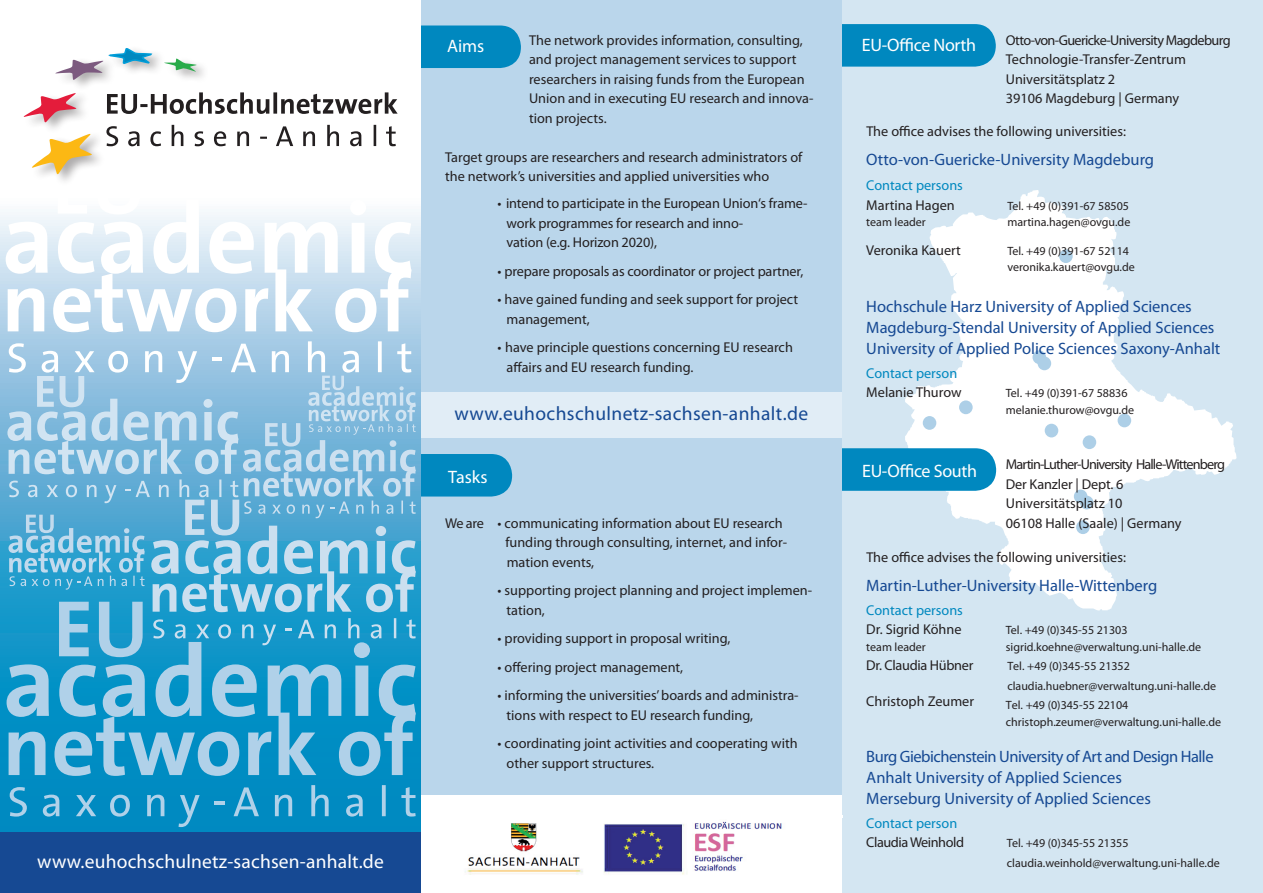
<style>
.page{position:relative;width:1263px;height:893px;background:#fff}
.page>*{position:absolute;margin:0;border:0;box-sizing:border-box;transform-origin:0 0}
.t1{font:19.5px "Myriad Pro";letter-spacing:.02em;color:#164993}
.t2{font:19.5px "Myriad Pro";letter-spacing:.01em;color:#fff}
.t3{font:18px "Myriad Pro";letter-spacing:-.02em;color:#fff}
.t4{font:16.5px/21px "Myriad Pro";color:#164993}
.t5{font:14.25px/19.5px "Myriad Pro";color:#231f20}
.t6{font:14.25px "Myriad Pro";color:#0088bf}
.t7{font:14.25px "Myriad Pro";letter-spacing:-.02em;color:#231f20}
.t8{font:14.25px "Myriad Pro";letter-spacing:-.03em;color:#231f20}
.t9{font:12px/16.5px "Myriad Pro";color:#231f20}
</style>
<div class="page">
<div style="left:842px;top:0;width:421px;height:893px;background:#d4e6f2"></div>
<svg style="left:905px;top:190px;width:331px;height:421px"></svg>
<div style="left:1059px;top:249px;width:14px;height:14px;background:#adcfe7;border-radius:50%"></div>
<div style="left:1032px;top:350px;width:14px;height:14px;background:#adcfe7;border-radius:50%"></div>
<div style="left:1037px;top:357px;width:14px;height:13px;background:#adcfe7;border-radius:50%"></div>
<div style="left:1045px;top:424px;width:13px;height:13px;background:#adcfe7;border-radius:50%"></div>
<div style="left:1117px;top:414px;width:14px;height:13px;background:#adcfe7;border-radius:50%"></div>
<div style="left:923px;top:416px;width:13px;height:14px;background:#adcfe7;border-radius:50%"></div>
<div style="left:1083px;top:435px;width:13px;height:14px;background:#adcfe7;border-radius:50%"></div>
<div style="left:1074px;top:490px;width:13px;height:13px;background:#adcfe7;border-radius:50%"></div>
<div style="left:1080px;top:496px;width:13px;height:13px;background:#adcfe7;border-radius:50%"></div>
<div style="left:1076px;top:520px;width:14px;height:14px;background:#adcfe7;border-radius:50%"></div>
<div style="left:959px;top:400px;width:14px;height:14px;background:#adcfe7;border-radius:50%"></div>
<div style="left:421px;top:0;width:421px;height:816px;background:#bad6eb"></div>
<div style="left:381px;top:26px;width:140px;height:42px;background:#0088bf;border-radius:21px"></div>
<div style="left:249px;top:454px;width:263px;height:42px;background:#0088bf;border-radius:21px"></div>
<hr style="left:422px;top:815px;width:421px;height:3px;background:#fff">
<div style="left:806px;top:24px;width:190px;height:43px;background:#0088bf;border-radius:21px"></div>
<div style="left:801px;top:14px;width:41px;height:61px;background:#bad6eb"></div>
<div style="left:807px;top:448px;width:189px;height:43px;background:#0088bf;border-radius:21px"></div>
<div style="left:801px;top:440px;width:41px;height:61px;background:#bad6eb"></div>
<div style="left:421px;top:392px;width:421px;height:45px;background:#e1edf6"></div>
<div style="left:0;top:0;width:421px;height:893px;background:#fff"></div>
<svg style="left:0;top:212px;width:421px;height:680px;background:#4ca7d1"></svg>
<div style="left:0;top:833px;width:420px;height:60px;background:#164993"></div>
<svg style="left:10px;top:785px;width:406px;height:42px;background:#1894c6"></svg>
<svg style="left:7px;top:341px;width:409px;height:435px;background:#69b5d9"></svg>
<div style="left:108px;top:45px;width:57px;height:31px;background:#231f20;opacity:.37"></div>
<svg style="left:6px;top:92px;width:405px;height:240px"></svg>
<div style="left:54px;top:56px;width:62px;height:36px;background:#231f20;opacity:.37"></div>
<svg style="left:54px;top:48px;width:98px;height:33px"></svg>
<div style="left:163px;top:55px;width:45px;height:28px;background:#231f20;opacity:.37"></div>
<svg style="left:162px;top:57px;width:37px;height:16px"></svg>
<div style="left:421px;top:796px;width:421px;height:97px;background:#fff"></div>
<img style="left:465px;top:821px;width:317px;height:54px">
<h1 class="t2" style="left:37px;top:849px;width:348px">www.euhochschulnetz-sachsen-anhalt.de</h1>
<p class="t5" style="left:529px;top:30px;width:286px">The network provides information, consulting, and project management services to support researchers in raising funds from the European Union and in executing EU research and innova&shy;tion projects.</p>
<p class="t5" style="left:445px;top:147px;width:359px">Target groups are researchers and research administrators of the network’s universities and applied universities who</p>
<p class="t5" style="left:507px;top:193px;width:302px;text-indent:-9px">• intend to participate in the European Union‘s frame&shy;work programmes for research and inno-<br>vation (e.g. Horizon 2020),</p>
<p class="t5" style="left:498px;top:261px;width:307px">• prepare proposals as coordinator or project partner,</p>
<p class="t5" style="left:507px;top:289px;width:293px;text-indent:-9px">• have gained funding and seek support for project management,</p>
<p class="t5" style="left:507px;top:337px;width:288px;text-indent:-9px">• have principle questions concerning EU research affairs and EU research funding.</p>
<p class="t3" style="left:447px;top:35px;width:39px">Aims</p>
<h1 class="t1" style="left:455px;top:402px;width:355px">www.euhochschulnetz-sachsen-anhalt.de</h1>
<p class="t3" style="left:448px;top:465px;width:41px">Tasks</p>
<p class="t5" style="left:505px;top:513px;width:283px;text-indent:-60px">We are • communicating information about EU research funding through consulting, internet, and infor&shy;mation events,</p>
<p class="t5" style="left:507px;top:580px;width:307px;text-indent:-9px">• supporting project planning and project implemen&shy;tation,</p>
<p class="t5" style="left:498px;top:628px;width:234px">• providing support in proposal writing,</p>
<p class="t5" style="left:498px;top:657px;width:187px">• offering project management,</p>
<p class="t5" style="left:507px;top:685px;width:294px;text-indent:-9px">• informing the universities’ boards and administra&shy;tions with respect to EU research funding,</p>
<p class="t5" style="left:507px;top:733px;width:293px;text-indent:-9px">• coordinating joint activities and cooperating with other support structures.</p>
<p class="t5" style="left:1006px;top:30px;width:226px">Otto-von-Guericke-University Magdeburg<br>Technologie-Transfer-Zentrum<br>Universitätsplatz 2<br>39106 Magdeburg | Germany</p>
<p class="t5" style="left:866px;top:121px;width:261px">The office advises the following universities:</p>
<p class="t4" style="left:866px;top:148px;width:289px">Otto-von-Guericke-University Magdeburg</p>
<p class="t6" style="left:866px;top:177px;width:98px">Contact persons</p>
<p class="t5" style="left:866px;top:195px;width:90px">Martina Hagen</p>
<p class="t9" style="left:1007px;top:197px;width:123px">Tel. +49 (0)391-67 58505</p>
<p class="t9" style="left:866px;top:214px;width:61px">team leader</p>
<p class="t9" style="left:1007px;top:214px;width:125px">martina.hagen@ovgu.de</p>
<p class="t5" style="left:866px;top:240px;width:96px">Veronika Kauert</p>
<p class="t9" style="left:1007px;top:242px;width:129px">Tel. +49 (0)391-67 52114 veronika.kauert@ovgu.de</p>
<p class="t4" style="left:866px;top:295px;width:356px">Hochschule Harz University of Applied Sciences<br>Magdeburg-Stendal University of Applied Sciences<br>University of Applied Police Sciences Saxony-Anhalt</p>
<p class="t6" style="left:866px;top:364px;width:92px">Contact person</p>
<p class="t5" style="left:866px;top:382px;width:97px">Melanie Thurow</p>
<p class="t9" style="left:1006px;top:385px;width:130px">Tel. +49 (0)391-67 58836 melanie.thurow@ovgu.de</p>
<p class="t3" style="left:862px;top:34px;width:116px">EU-Office North</p>
<p class="t5" style="left:1006px;top:454px;width:221px">Martin-Luther-University Halle-Wittenberg<br>Der Kanzler | Dept. 6<br>Universitätsplatz 10<br>06108 Halle (Saale) | Germany</p>
<p class="t5" style="left:866px;top:547px;width:261px">The office advises the following universities:</p>
<p class="t4" style="left:866px;top:574px;width:293px">Martin-Luther-University Halle-Wittenberg</p>
<p class="t6" style="left:866px;top:601px;width:98px">Contact persons</p>
<p class="t5" style="left:866px;top:619px;width:97px">Dr. Sigrid Köhne</p>
<p class="t9" style="left:866px;top:638px;width:61px">team leader</p>
<p class="t7" style="left:866px;top:657px;width:109px">Dr. Claudia Hübner</p>
<p class="t5" style="left:866px;top:691px;width:109px">Christoph Zeumer</p>
<p class="t3" style="left:862px;top:460px;width:116px">EU-Office South</p>
<p class="t9" style="left:1006px;top:622px;width:197px">Tel. +49 (0)345-55 21303 sigrid.koehne@verwaltung.uni-halle.de</p>
<p class="t9" style="left:1006px;top:656px;width:212px;line-height:19.8px">Tel. +49 (0)345-55 21352 claudia.huebner@verwaltung.uni-halle.de<br>Tel. +49 (0)345-55 22104</p>
<p class="t9" style="left:1006px;top:713px;width:217px">christoph.zeumer@verwaltung.uni-halle.de</p>
<p class="t4" style="left:866px;top:745px;width:349px">Burg Giebichenstein University of Art and Design Halle<br>Anhalt University of Applied Sciences<br>Merseburg University of Applied Sciences</p>
<p class="t6" style="left:866px;top:814px;width:92px">Contact person</p>
<p class="t8" style="left:866px;top:834px;width:99px">Claudia Weinhold</p>
<p class="t9" style="left:1007px;top:833px;width:214px;line-height:19.5px">Tel. +49 (0)345-55 21355 claudia.weinhold@verwaltung.uni-halle.de</p>
</div>
